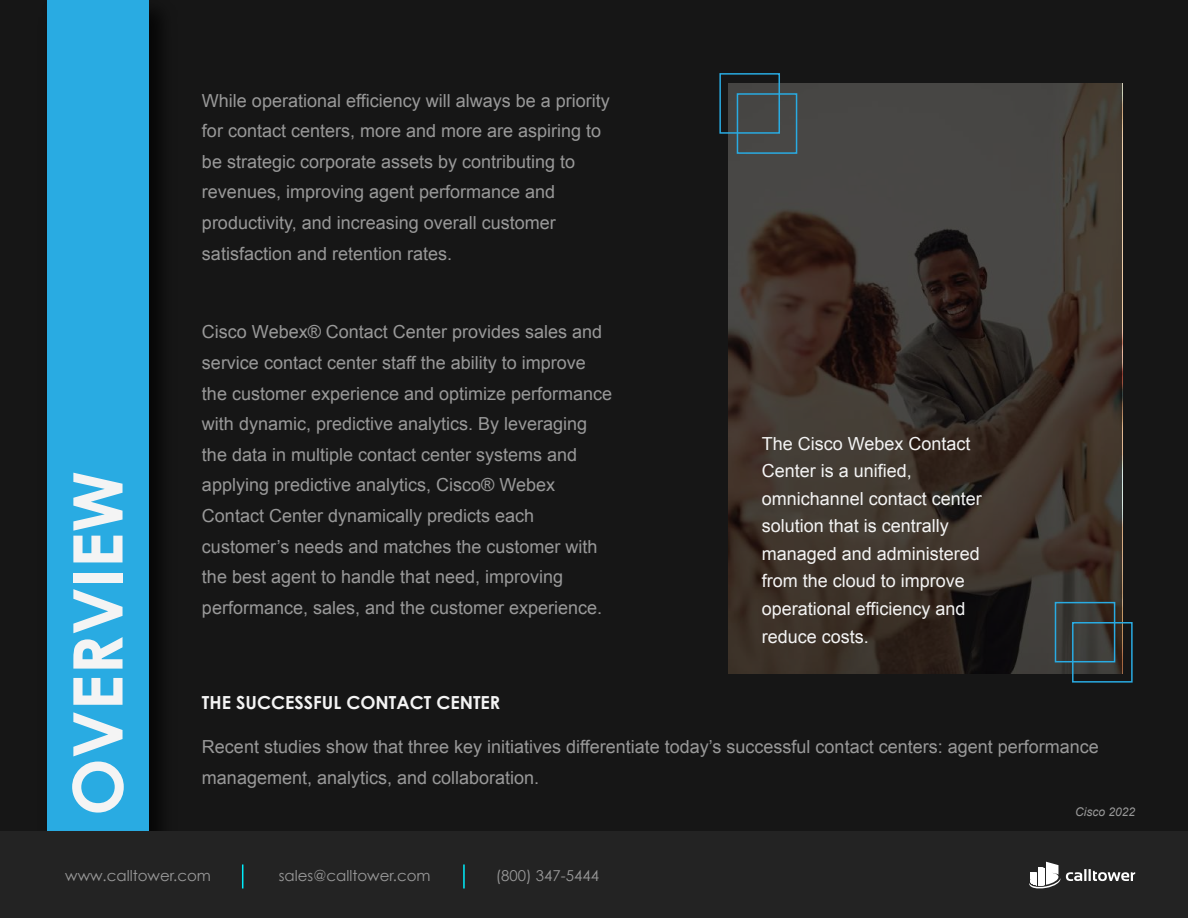
<style>
.page{position:relative;width:1188px;height:918px;background:#161616}
.page>*{position:absolute;margin:0;border:0;box-sizing:border-box;transform-origin:0 0}
.t1{font:700 68.4px "Century Gothic";color:#f4f4f4}
.t2{font:18px/30.6px "Arial";color:#999}
.t3{font:18px/27.6px "Arial";color:#f4f4f4}
.t4{font:700 18px "Century Gothic";color:#f4f4f4}
.t5{font:15px "Century Gothic";color:#999}
.t6{font:italic 12px "Arial";color:#999}
</style>
<div class="page">
<img style="left:47px;top:0;width:111px;height:831px">
<div style="left:48px;top:0;width:101px;height:869px;background:#29abe2"></div>
<div style="left:0;top:831px;width:1188px;height:87px;background:#232323"></div>
<svg style="left:1029px;top:862px;width:106px;height:27px"></svg>
<svg style="left:242px;top:864px;width:1px;height:24px"></svg>
<hr style="left:463px;top:864px;width:2px;height:24px;background:#00edfb">
<svg style="left:728px;top:83px;width:394px;height:591px;background:#3c342f"></svg>
<div style="left:719px;top:73px;width:61px;height:61px;border:2px solid #29abe2"></div>
<div style="left:737px;top:93px;width:60px;height:61px;border:2px solid #29abe2"></div>
<div style="left:1055px;top:602px;width:60px;height:60px;border:2px solid #29abe2"></div>
<div style="left:1072px;top:622px;width:61px;height:61px;border:2px solid #29abe2"></div>
<h1 class="t1" style="left:46px;top:816px;width:346px;rotate:-90deg">OVERVIEW</h1>
<p class="t2" style="left:202px;top:85px;width:409px">While operational efficiency will always be a priority for contact centers, more and more are aspiring to be strategic corporate assets by contributing to revenues, improving agent performance and productivity, and increasing overall customer satisfaction and retention rates.</p>
<p class="t2" style="left:202px;top:317px;width:412px">Cisco Webex® Contact Center provides sales and service contact center staff the ability to improve the customer experience and optimize performance with dynamic, predictive analytics. By leveraging the data in multiple contact center systems and applying predictive analytics, Cisco® Webex Contact Center dynamically predicts each customer’s needs and matches the customer with the best agent to handle that need, improving performance, sales, and the customer experience.</p>
<p class="t4" style="left:202px;top:689px;width:300px">THE SUCCESSFUL CONTACT CENTER</p>
<p class="t3" style="left:762px;top:430px;width:222px">The Cisco Webex Contact<br>Center is a unified, omnichannel contact center solution that is centrally managed and administered from the cloud to improve operational efficiency and reduce costs.</p>
<p class="t2" style="left:202px;top:732px;width:898px">Recent studies show that three key initiatives differentiate today’s successful contact centers: agent performance management, analytics, and collaboration.</p>
<p class="t6" style="left:1075px;top:804px;width:62px">Cisco 2022</p>
<p class="t5" style="left:65px;top:865px;width:147px">www.calltower.com</p>
<p class="t5" style="left:279px;top:865px;width:153px">sales@calltower.com</p>
<p class="t5" style="left:496px;top:865px;width:105px">(800) 347-5444</p>
</div>
